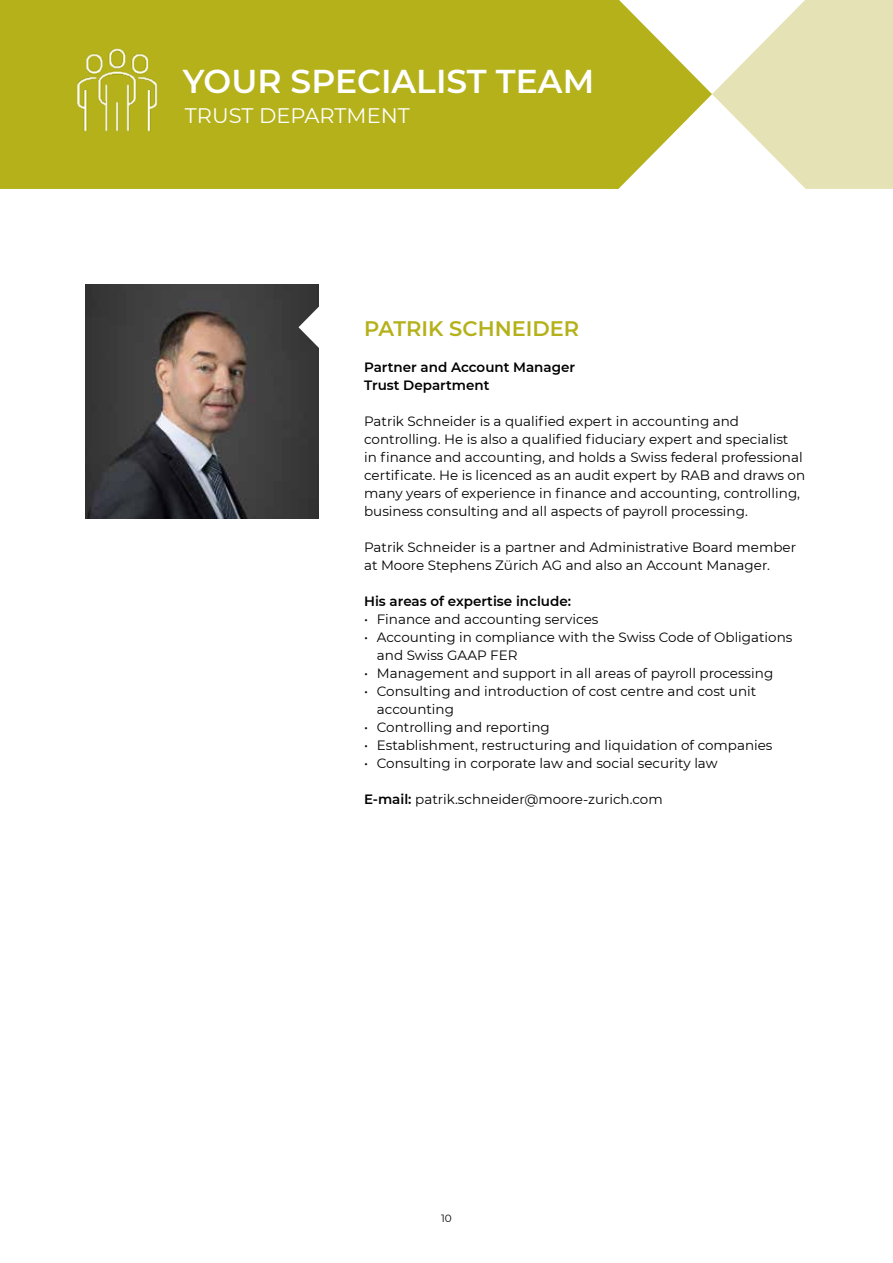
<style>
.page{position:relative;width:893px;height:1263px;background:#fff}
.page>*{position:absolute;margin:0;border:0;box-sizing:border-box;transform-origin:0 0}
.t1{font:600 33px "Montserrat";color:#fff}
.t2{font:21px "Montserrat";color:#fff}
.t3{font:600 21px "Montserrat";color:#b4b11a}
.t4{font:13.5px/18px "Montserrat";color:#000}
.t5{font:600 13.5px/18px "Montserrat";color:#000}
.t6{font:10.5px "Montserrat";color:#000}
.s1{font-weight:600}
</style>
<div class="page">
<img style="left:85px;top:284px;width:234px;height:234px">
<div style="left:0;top:0;width:712px;height:189px;background:#b4b11a"></div>
<svg style="left:712px;top:0;width:181px;height:189px"></svg>
<img style="left:61px;top:34px;width:112px;height:113px">
<svg style="left:298px;top:306px;width:21px;height:43px"></svg>
<h1 class="t1" style="left:183px;top:58px;width:413px">YOUR SPECIALIST TEAM</h1>
<h2 class="t2" style="left:185px;top:101px;width:226px">TRUST DEPARTMENT</h2>
<h2 class="t3" style="left:364px;top:314px;width:217px">PATRIK SCHNEIDER</h2>
<p class="t5" style="left:364px;top:358px;width:213px">Partner and Account Manager<br>Trust Department</p>
<p class="t4" style="left:364px;top:412px;width:443px">Patrik Schneider is a qualified expert in accounting and controlling. He is also a qualified fiduciary expert and specialist<br>in finance and accounting, and holds a Swiss federal professional certificate. He is licenced as an audit expert by RAB and draws on many years of experience in finance and accounting, controlling, business consulting and all aspects of payroll processing.</p>
<p class="t4" style="left:364px;top:538px;width:433px">Patrik Schneider is a partner and Administrative Board member at Moore Stephens Zürich AG and also an Account Manager.</p>
<p class="t5" style="left:364px;top:592px;width:208px">His areas of expertise include:</p>
<p class="t4" style="left:364px;top:610px;width:236px">• Finance and accounting services</p>
<p class="t4" style="left:377px;top:628px;width:417px;text-indent:-13px">• Accounting in compliance with the Swiss Code of Obligations and Swiss GAAP FER</p>
<p class="t4" style="left:364px;top:664px;width:411px">• Management and support in all areas of payroll processing</p>
<p class="t4" style="left:377px;top:682px;width:381px;text-indent:-13px">• Consulting and introduction of cost centre and cost unit accounting</p>
<p class="t4" style="left:364px;top:718px;width:187px">• Controlling and reporting</p>
<p class="t4" style="left:364px;top:736px;width:410px">• Establishment, restructuring and liquidation of companies</p>
<p class="t4" style="left:364px;top:754px;width:355px">• Consulting in corporate law and social security law</p>
<p class="t4" style="left:364px;top:790px;width:300px"><span class="s1">E-mail:</span> patrik.schneider@moore-zurich.com</p>
<p class="t6" style="left:441px;top:1211px;width:12px">10</p>
</div>
